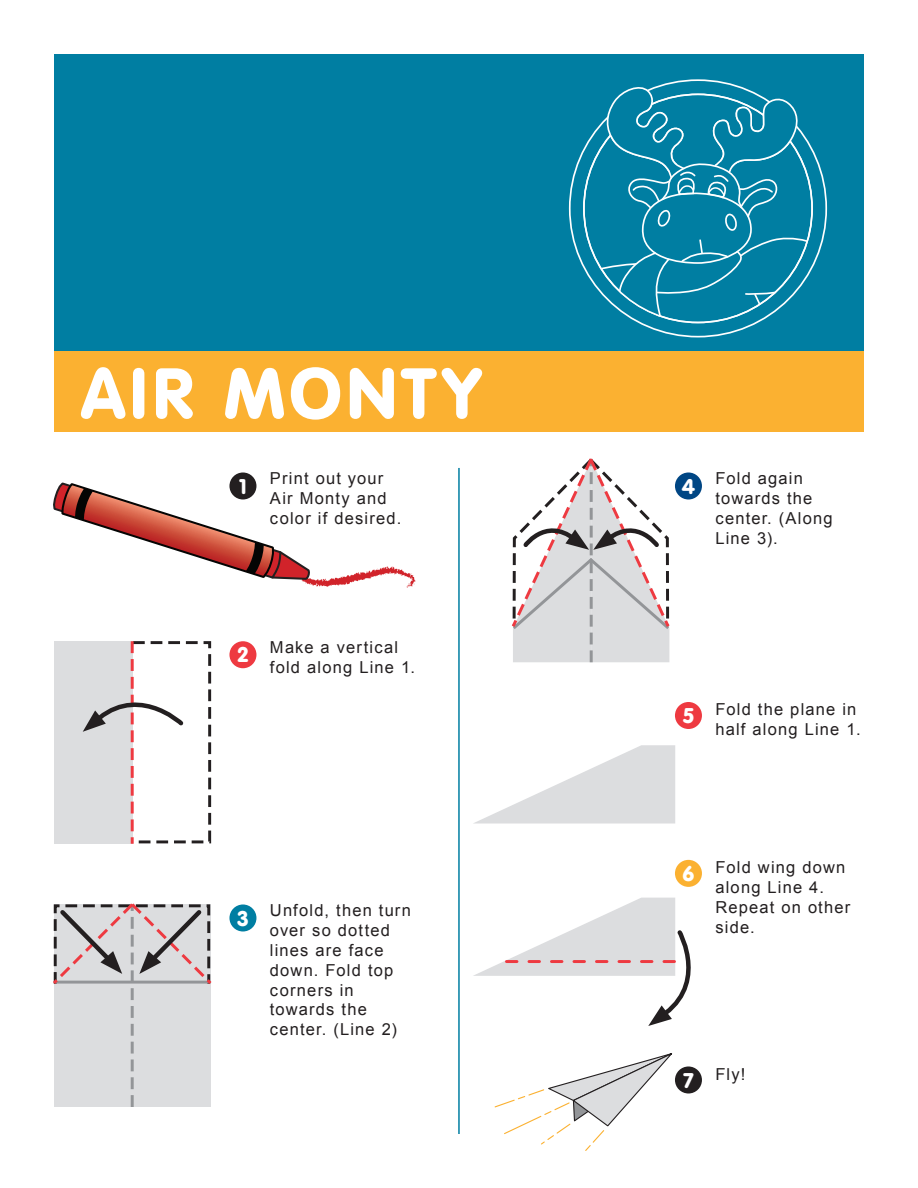
<style>
.page{position:relative;width:918px;height:1188px;background:#fff}
.page>*{position:absolute;margin:0;border:0;box-sizing:border-box;transform-origin:0 0}
.t1{font:900 70.5px "VAG Rounded";letter-spacing:.08em;color:#fff}
.t2{font:900 21px "VAG Rounded";color:#fff}
.t3{font:16.5px/19.8px "Arial";letter-spacing:.07em;color:#231f20}
</style>
<div class="page">
<div style="left:229px;top:641px;width:27px;height:27px;background:#ee3a41;border-radius:50%"></div>
<div style="left:229px;top:472px;width:27px;height:28px;background:#231f20;border-radius:50%"></div>
<div style="left:675px;top:702px;width:27px;height:27px;background:#ee3a41;border-radius:50%"></div>
<div style="left:675px;top:472px;width:27px;height:28px;background:#004684;border-radius:50%"></div>
<div style="left:229px;top:904px;width:27px;height:28px;background:#007ea2;border-radius:50%"></div>
<div style="left:54px;top:54px;width:810px;height:378px;background:#007ea2"></div>
<div style="left:54px;top:351px;width:810px;height:81px;background:#fbb131"></div>
<svg style="left:473px;top:745px;width:202px;height:79px"></svg>
<div style="left:54px;top:641px;width:78px;height:203px;background:#dcdddf"></div>
<div style="left:132px;top:641px;width:79px;height:202px;border:3px dashed #231f20"></div>
<svg style="left:83px;top:641px;width:102px;height:203px"></svg>
<svg style="left:53px;top:903px;width:159px;height:204px;background:#d1d0d2"></svg>
<svg style="left:512px;top:458px;width:158px;height:204px"></svg>
<svg style="left:473px;top:898px;width:218px;height:128px"></svg>
<hr style="left:458px;top:468px;width:2px;height:666px;background:#007ea2">
<div style="left:675px;top:860px;width:27px;height:27px;background:#fbb131;border-radius:50%"></div>
<div style="left:675px;top:1066px;width:27px;height:27px;background:#231f20;border-radius:50%"></div>
<svg style="left:53px;top:481px;width:363px;height:107px"></svg>
<svg style="left:494px;top:1053px;width:190px;height:98px"></svg>
<svg style="left:584px;top:81px;width:228px;height:241px"></svg>
<p class="t1" style="left:81px;top:351px;width:401px">AIR MONTY</p>
<p class="t2" style="left:239px;top:474px;width:8px">1</p>
<p class="t3" style="left:270px;top:469px;width:133px">Print out your<br>Air Monty and color if desired.</p>
<p class="t2" style="left:238px;top:642px;width:12px">2</p>
<p class="t3" style="left:270px;top:637px;width:147px">Make a vertical fold along Line 1.</p>
<p class="t2" style="left:238px;top:906px;width:12px">3</p>
<p class="t3" style="left:270px;top:901px;width:143px">Unfold, then turn over so dotted lines are face down. Fold top corners in towards the center. (Line 2)</p>
<p class="t2" style="left:682px;top:474px;width:14px">4</p>
<p class="t3" style="left:715px;top:469px;width:119px">Fold again towards the center. (Along<br>Line 3).</p>
<p class="t2" style="left:683px;top:703px;width:12px">5</p>
<p class="t3" style="left:715px;top:700px;width:147px">Fold the plane in half along Line 1.</p>
<p class="t2" style="left:683px;top:861px;width:13px">6</p>
<p class="t3" style="left:715px;top:857px;width:136px">Fold wing down along Line 4.<br>Repeat on other side.</p>
<p class="t2" style="left:683px;top:1068px;width:12px">7</p>
<p class="t3" style="left:715px;top:1064px;width:31px">Fly!</p>
</div>
